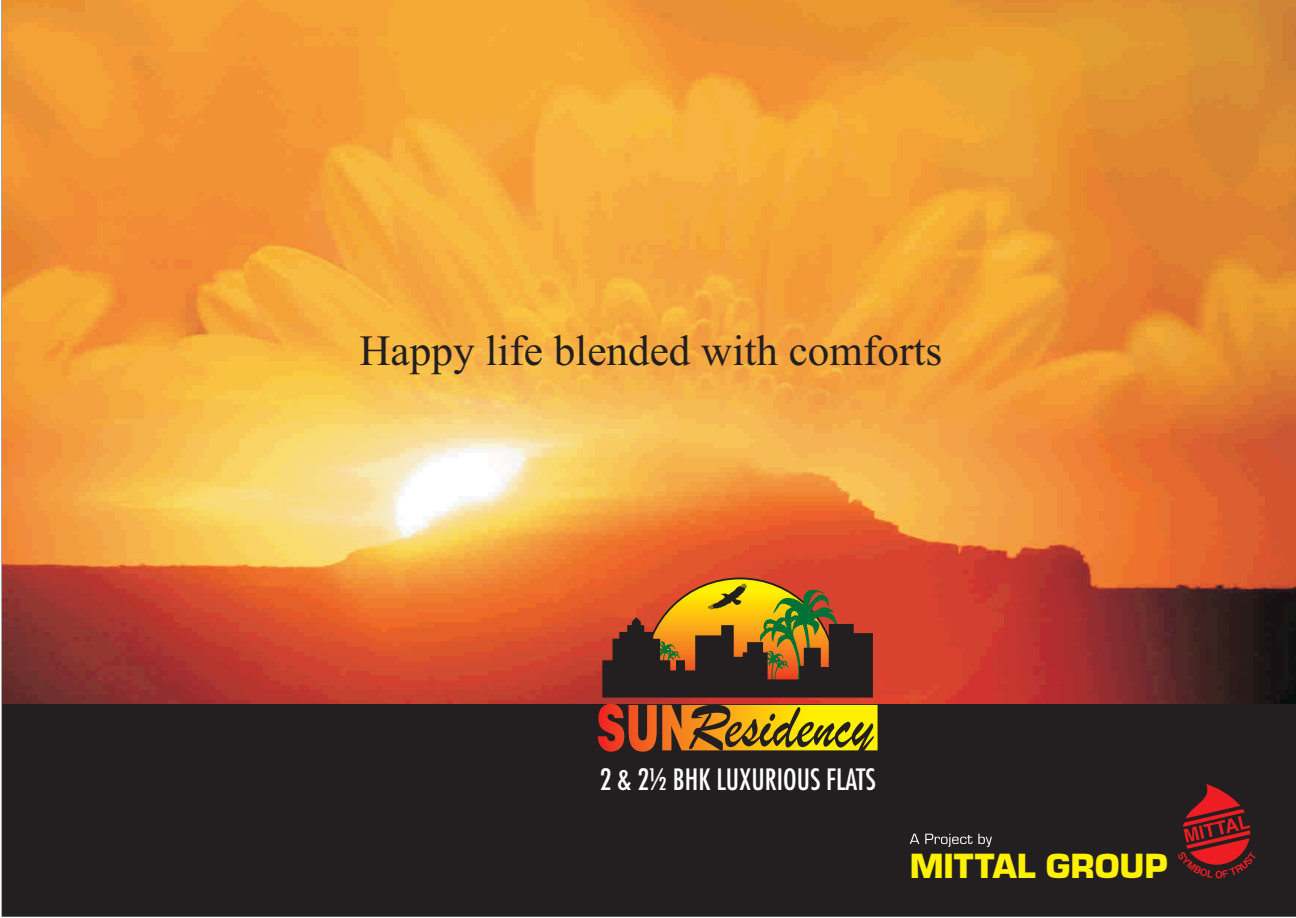
<style>
.page{position:relative;width:1296px;height:918px;background:#fff}
.page>*{position:absolute;margin:0;border:0;box-sizing:border-box;transform-origin:0 0}
.t1{font:43.2px "Times New Roman";color:#231f20}
.t2{font:36.45px "Eurostile Black DTC";color:#fff101}
.t3{font:28.65px "Fujiyama";color:#fff}
</style>
<div class="page">
<div style="left:2px;top:703px;width:1294px;height:213px;background:#231f20"></div>
<img style="left:2px;top:0;width:1294px;height:703px">
<svg style="left:1177px;top:784px;width:79px;height:94px;background:#6f1e21"></svg>
<svg style="left:910px;top:834px;width:82px;height:13px"></svg>
<svg style="left:602px;top:577px;width:271px;height:121px;background:#835321"></svg>
<svg style="left:598px;top:704px;width:280px;height:57px;background:#976b17"></svg>
<p class="t1" style="left:359px;top:335px;width:584px">Happy life blended with comforts</p>
<p class="t3" style="left:600px;top:761px;width:277px">2 &amp; 2½ BHK LUXURIOUS FLATS</p>
<p class="t2" style="left:910px;top:854px;width:259px">MITTAL GROUP</p>
</div>
